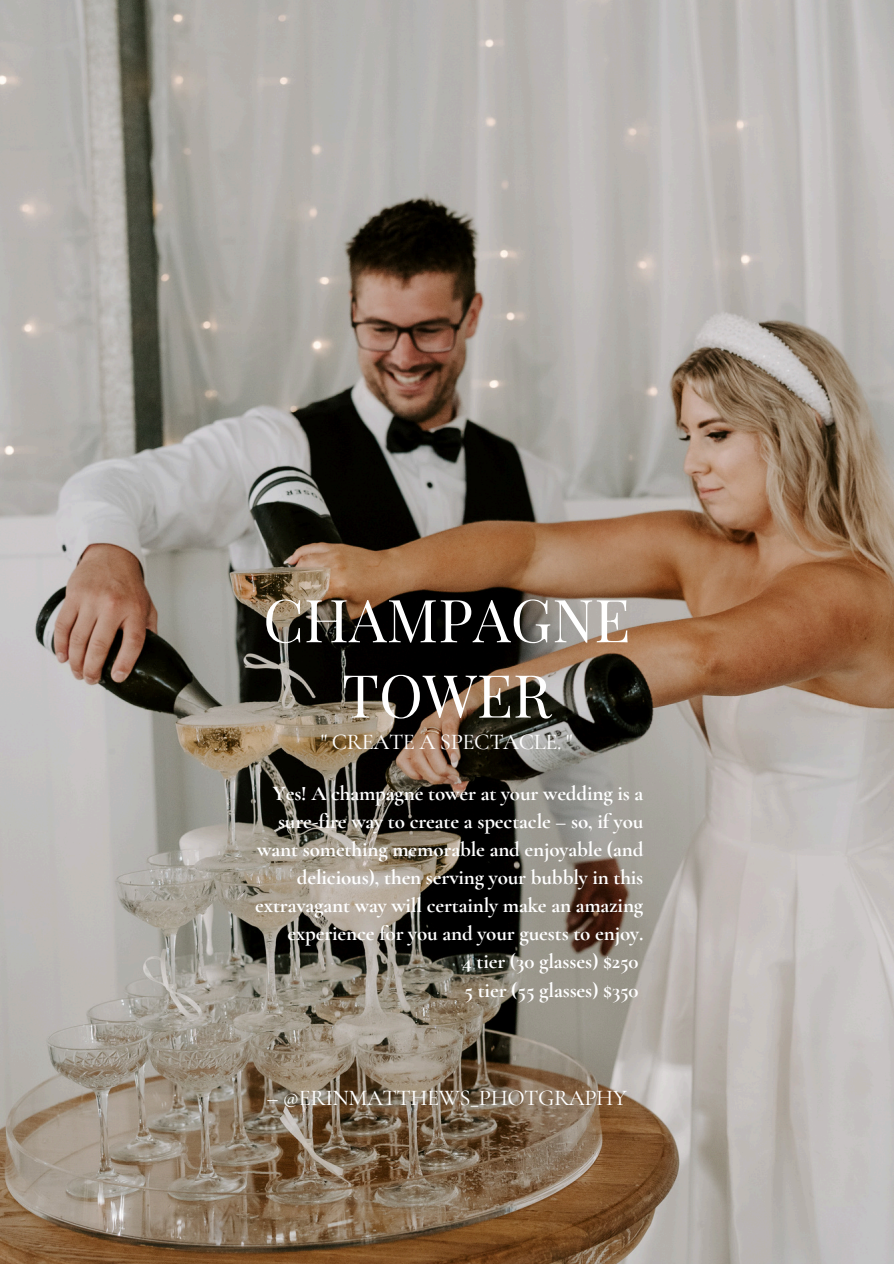
<style>
.page{position:relative;width:894px;height:1264px;background:#fff}
.page>*{position:absolute;margin:0;border:0;box-sizing:border-box;transform-origin:0 0}
.t1{font:59.4px/75.3px "Playfair Display";color:#fff;text-align:center}
.t2{font:500 22.65px "Cormorant Garamond";letter-spacing:-.02em;color:#fff}
.t3{font:700 21px/28.2px "Cormorant Garamond";letter-spacing:-.005em;color:#fff;text-align:right}
</style>
<div class="page">
<img style="left:0;top:0;width:893px;height:1263px">
<p class="t1" style="left:263px;top:580px;width:369px">CHAMPAGNE<br>TOWER</p>
<h1 class="t2" style="left:321px;top:727px;width:253px">" CREATE A SPECTACLE. "</h1>
<p class="t3" style="left:255px;top:778px;width:389px">Yes! A champagne tower at your wedding is a sure-fire way to create a spectacle – so, if you want something memorable and enjoyable (and delicious), then serving your bubbly in this extravagant way will certainly make an amazing experience for you and your guests to enjoy.</p>
<p class="t3" style="left:462px;top:947px;width:178px">4 tier (30 glasses) $250</p>
<p class="t3" style="left:464px;top:975px;width:175px">5 tier (55 glasses) $350</p>
<h2 class="t2" style="left:267px;top:1083px;width:361px">– @ERINMATTHEWS_PHOTGRAPHY</h2>
</div>
